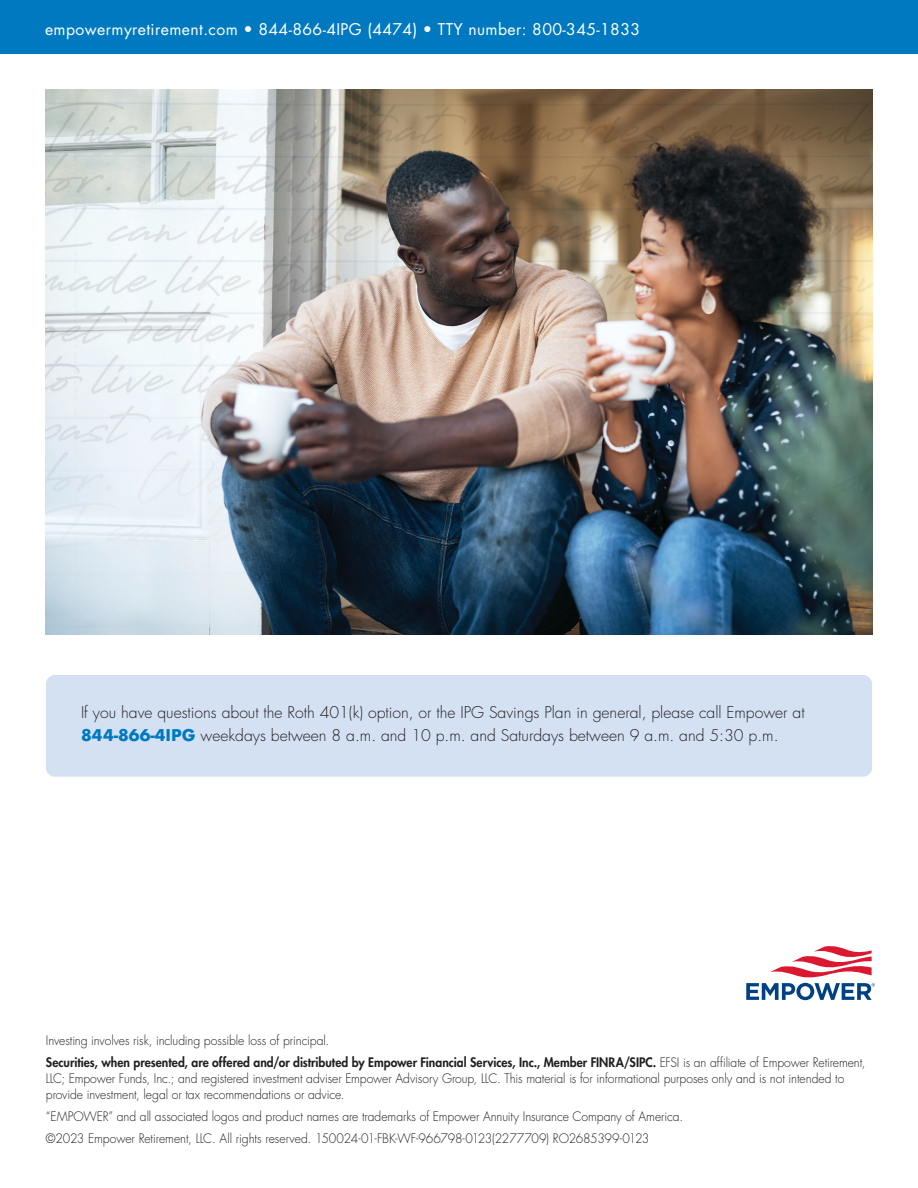
<style>
.page{position:relative;width:918px;height:1188px;background:#fff}
.page>*{position:absolute;margin:0;border:0;box-sizing:border-box;transform-origin:0 0}
.Body{font:300 15.75px/22.5px "Futura";color:#231f20}
.t1{font:15.75px "Futura Std";letter-spacing:.025em;color:#fff}
.footnote{font:300 12.75px/15.8px "Futura";letter-spacing:-.005em;color:#231f20;scale:.95 1}
.footnote-2{font:300 12.75px "Futura Std";letter-spacing:-.01em;color:#231f20;scale:.95 1}
.s1{font-weight:700;color:#0079c1}
.s2{font-weight:800}
</style>
<div class="page">
<div style="left:0;top:0;width:918px;height:54px;background:#0079c1"></div>
<img style="left:46px;top:89px;width:826px;height:545px">
<svg style="left:746px;top:946px;width:129px;height:54px"></svg>
<div style="left:46px;top:675px;width:826px;height:102px;background:#d4e1f3;border-radius:9px"></div>
<p class="t1" style="left:45px;top:19px;width:597px">empowermyretirement.com • 844-866-4IPG (4474) • TTY number: 800-345-1833</p>
<p class="Body" style="left:81px;top:701px;width:725px">If you have questions about the Roth 401(k) option, or the IPG Savings Plan in general, please call Empower at<br><span class="s1">844-866-4IPG</span> weekdays between 8 a.m. and 10 p.m. and Saturdays between 9 a.m. and 5:30 p.m.</p>
<p class="footnote" style="left:46px;top:1032px;width:300px">Investing involves risk, including possible loss of principal.</p>
<p class="footnote" style="left:46px;top:1055px;width:864px"><span class="s2">Securities, when presented, are offered and/or distributed by Empower Financial Services, Inc., Member FINRA/SIPC.</span> EFSI is an affiliate of Empower Retirement,<br>LLC; Empower Funds, Inc.; and registered investment adviser Empower Advisory Group, LLC. This material is for informational purposes only and is not intended to provide investment, legal or tax recommendations or advice.</p>
<p class="footnote" style="left:46px;top:1109px;width:672px">“EMPOWER” and all associated logos and product names are trademarks of Empower Annuity Insurance Company of America.</p>
<p class="footnote-2" style="left:46px;top:1131px;width:637px">©2023 Empower Retirement, LLC. All rights reserved. 150024-01-FBK-WF-966798-0123(2277709) RO2685399-0123</p>
</div>
